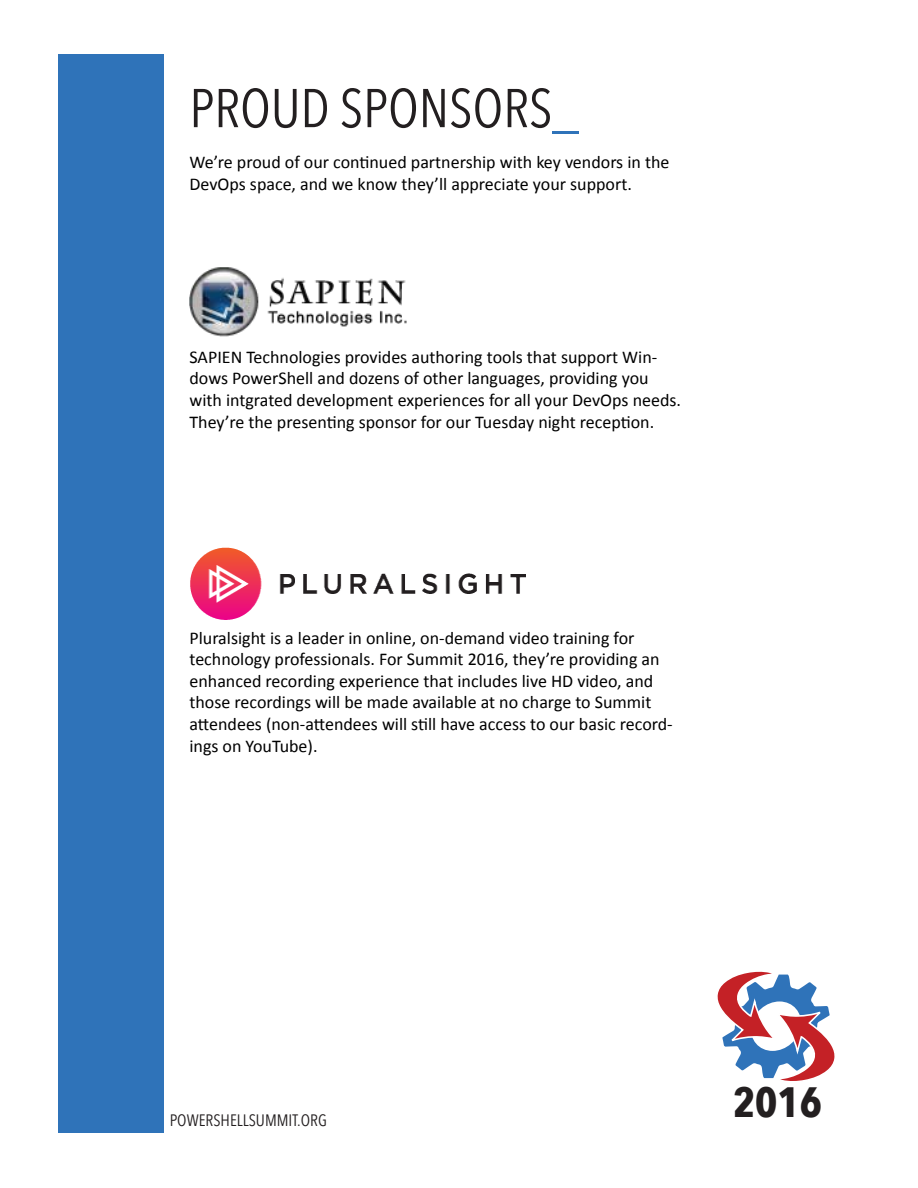
<style>
.page{position:relative;width:918px;height:1188px;background:#fff}
.page>*{position:absolute;margin:0;border:0;box-sizing:border-box;transform-origin:0 0}
.t1{font:54px "Avenir Next Condensed";color:#231f20}
.t2{font:700 42.3px "Avenir Next Condensed";color:#231f20}
.t3{font:18px/21.6px "Calibri";color:#000}
.t4{font:16.5px "Avenir Next Condensed";color:#231f20}
.s1{color:#2f73b9}
</style>
<div class="page">
<svg style="left:717px;top:971px;width:118px;height:110px"></svg>
<div style="left:58px;top:54px;width:106px;height:1079px;background:#2f73b9"></div>
<img style="left:190px;top:547px;width:336px;height:73px">
<img style="left:190px;top:267px;width:216px;height:70px">
<h1 class="t1" style="left:190px;top:62px;width:391px">PROUD SPONSORS<span class="s1">_</span></h1>
<p class="t3" style="left:190px;top:152px;width:482px">We’re proud of our continued partnership with key vendors in the<br>DevOps space, and we know they’ll appreciate your support.</p>
<p class="t3" style="left:190px;top:346px;width:493px">SAPIEN Technologies provides authoring tools that support Win&shy;dows PowerShell and dozens of other languages, providing you with intgrated development experiences for all your DevOps needs.<br>They’re the presenting sponsor for our Tuesday night reception.</p>
<p class="t3" style="left:190px;top:627px;width:485px">Pluralsight is a leader in online, on-demand video training for technology professionals. For Summit 2016, they’re providing an enhanced recording experience that includes live HD video, and those recordings will be made available at no charge to Summit attendees (non-attendees will still have access to our basic record&shy;ings on YouTube).</p>
<p class="t4" style="left:170px;top:1106px;width:159px">POWERSHELLSUMMIT.ORG</p>
<h2 class="t2" style="left:733px;top:1076px;width:90px">2016</h2>
</div>
